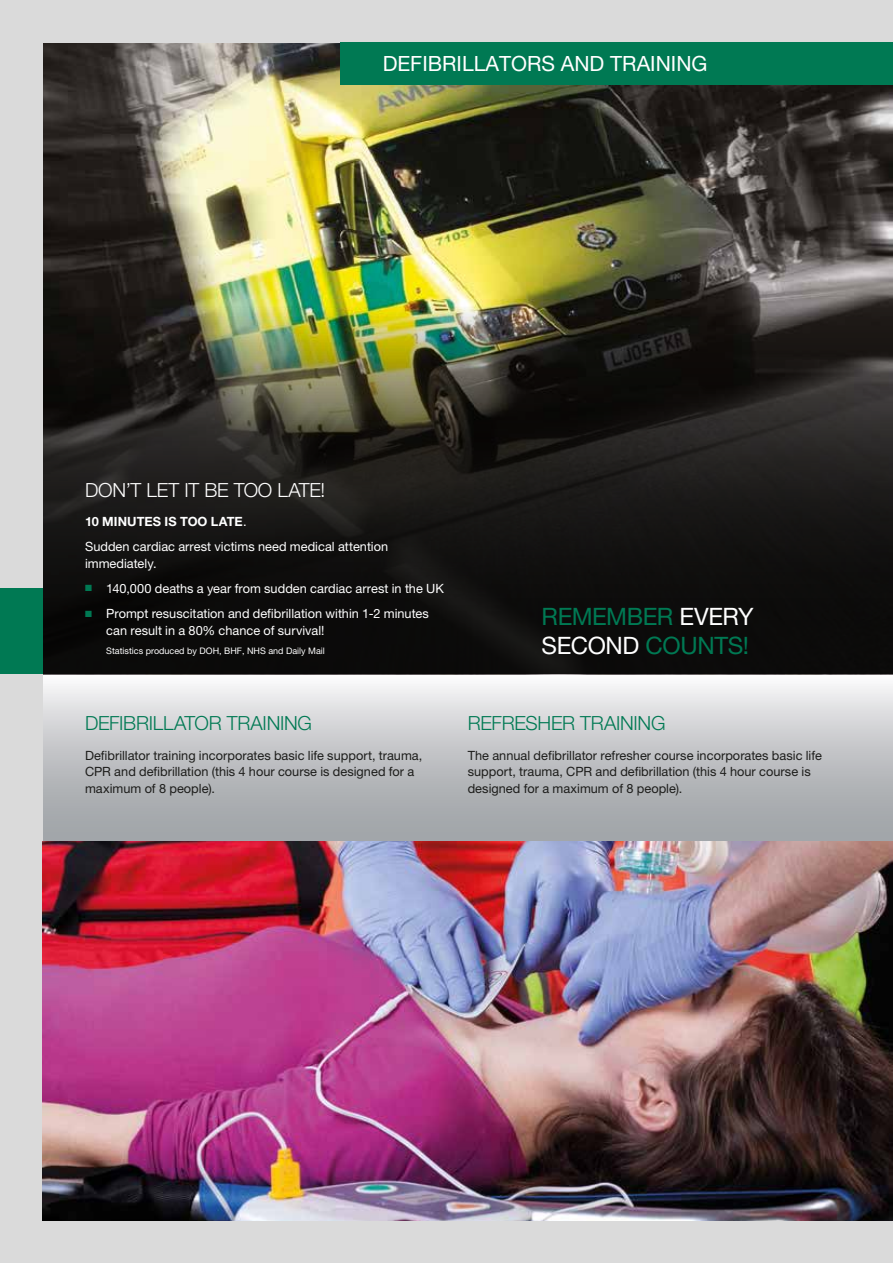
<style>
.page{position:relative;width:893px;height:1263px;background:#fff}
.page>*{position:absolute;margin:0;border:0;box-sizing:border-box;transform-origin:0 0}
.t1{font:24px/28.5px "Helvetica Neue LT Pro";letter-spacing:-.015em;color:#007953}
.t2{font:21px "Helvetica Neue LT Pro";color:#fff}
.t3{font:300 19.5px "Helvetica Neue LT Pro";letter-spacing:-.015em;color:#007953}
.t4{font:300 19.5px "Helvetica Neue LT Pro";letter-spacing:-.01em;color:#fff}
.t5{font:12.75px/16.5px "Helvetica Neue LT Pro";color:#1d1d1b}
.t6{font:12.75px/25px "Helvetica Neue LT Pro";color:#fff}
.t7{font:9px "Helvetica Neue LT Pro";color:#fff}
.s1{font-weight:700}
.s2{color:#007953}
.s3{color:#fff}
</style>
<div class="page">
<div style="left:43px;top:674px;width:850px;height:167px;background:linear-gradient(to bottom,#f4f3f5,#969a9e)"></div>
<img style="left:43px;top:43px;width:850px;height:264px">
<svg style="left:43px;top:307px;width:850px;height:367px;background:#21201a"></svg>
<div style="left:0;top:0;width:43px;height:1263px;background:#dadada"></div>
<div style="left:0;top:0;width:893px;height:43px;background:#dadada"></div>
<div style="left:0;top:589px;width:43px;height:85px;background:#007953"></div>
<div style="left:340px;top:43px;width:553px;height:42px;background:#007953"></div>
<div style="left:0;top:1220px;width:893px;height:43px;background:#dadada"></div>
<img style="left:43px;top:841px;width:850px;height:379px">
<h2 class="t2" style="left:383px;top:51px;width:326px">DEFIBRILLATORS AND TRAINING</h2>
<h3 class="t4" style="left:85px;top:478px;width:242px">DON’T LET IT BE TOO LATE!</h3>
<p class="t6" style="left:85px;top:509px;width:305px"><span class="s1">10 MINUTES IS TOO LATE</span>.<br>Sudden cardiac arrest victims need medical attention</p>
<p class="t6" style="left:85px;top:551px;width:73px">immediately.</p>
<p class="t6" style="left:85px;top:576px;width:360px"><span class="s2">■</span> 140,000 deaths a year from sudden cardiac arrest in the UK</p>
<p class="t6" style="left:106px;top:605px;width:324px;line-height:16.5px;text-indent:-21px"><span class="s2">■</span> Prompt resuscitation and defibrillation within 1-2 minutes can result in a 80% chance of survival!</p>
<p class="t7" style="left:106px;top:645px;width:220px">Statistics produced by DOH, BHF, NHS and Daily Mail</p>
<h1 class="t1" style="left:542px;top:602px;width:214px">REMEMBER <span class="s3">EVERY<br>SECOND</span> COUNTS!</h1>
<h3 class="t3" style="left:85px;top:712px;width:228px">DEFIBRILLATOR TRAINING</h3>
<p class="t5" style="left:85px;top:747px;width:339px">Defibrillator training incorporates basic life support, trauma,<br>CPR and defibrillation (this 4 hour course is designed for a maximum of 8 people).</p>
<h3 class="t3" style="left:468px;top:712px;width:199px">REFRESHER TRAINING</h3>
<p class="t5" style="left:468px;top:747px;width:356px">The annual defibrillator refresher course incorporates basic life support, trauma, CPR and defibrillation (this 4 hour course is designed for a maximum of 8 people).</p>
</div>
